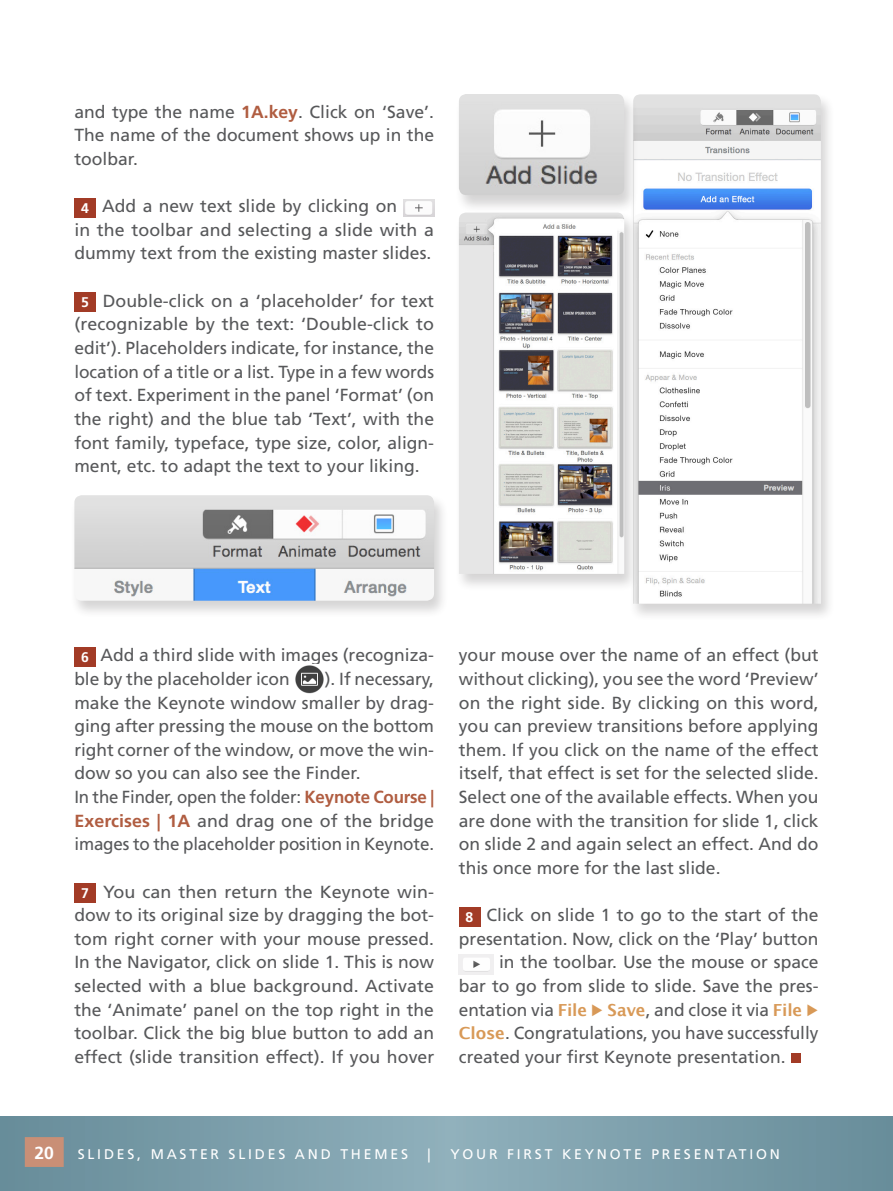
<style>
.page{position:relative;width:893px;height:1191px;background:#fff}
.page>*{position:absolute;margin:0;border:0;box-sizing:border-box;transform-origin:0 0}
.plattetekst{font:17.5px/23.6px "Frutiger LT Std";color:#57585a;text-align:justify}
.plattetekst-2{font:17.5px/23.6px "Frutiger LT Std";color:#57585a;text-align:justify;scale:.96 1}
.footer_links{font:700 17.5px "Frutiger LT Std";color:#fff}
.footer_links-2{font:14px "Frutiger LT Std";letter-spacing:.2em;color:#fff}
.t1{font:700 14px "Frutiger LT Std";color:#fff}
.s1{font-weight:700;color:#b05d41}
.s2{font-family:"Lucida Grande";font-weight:700;font-size:16.62px;color:#d89957}
.s3{font-family:"Lucida Grande";font-size:14px;color:#d89957}
</style>
<div class="page">
<div style="left:74px;top:198px;width:22px;height:19px;background:#a23b26"></div>
<img style="left:403px;top:199px;width:31px;height:17px">
<div style="left:74px;top:292px;width:22px;height:20px;background:#a23b26"></div>
<div style="left:74px;top:647px;width:22px;height:19px;background:#a23b26"></div>
<img style="left:295px;top:665px;width:29px;height:29px">
<div style="left:74px;top:883px;width:22px;height:19px;background:#a23b26"></div>
<div style="left:459px;top:907px;width:21px;height:19px;background:#a23b26"></div>
<img style="left:459px;top:954px;width:34px;height:20px">
<div style="left:790px;top:1053px;width:10px;height:10px;background:#a23b26"></div>
<div style="left:70px;top:494px;width:379px;height:125px;background:#231f20;opacity:.19"></div>
<img style="left:74px;top:495px;width:360px;height:105px">
<div style="left:629px;top:93px;width:206px;height:528px;background:#231f20;opacity:.19"></div>
<img style="left:633px;top:94px;width:188px;height:509px">
<div style="left:454px;top:93px;width:185px;height:120px;background:#231f20;opacity:.19"></div>
<img style="left:459px;top:94px;width:165px;height:101px">
<div style="left:454px;top:211px;width:185px;height:381px;background:#231f20;opacity:.19"></div>
<img style="left:459px;top:212px;width:165px;height:362px">
<svg style="left:0;top:1116px;width:893px;height:75px;background:#7b9eaa"></svg>
<div style="left:25px;top:1137px;width:39px;height:30px;background:#c98f76"></div>
<p class="plattetekst" style="left:74px;top:100px;width:361px">and type the name <span class="s1">1A.key</span>. Click on ‘Save’.<br>The name of the document shows up in the toolbar.</p>
<p class="t1" style="left:81px;top:200px;width:9px">4</p>
<p class="plattetekst" style="left:74px;top:194px;width:361px;text-align:center">Add a new text slide by clicking on<br>in the toolbar and selecting a slide with a dummy text from the existing master slides.</p>
<p class="t1" style="left:81px;top:294px;width:9px">5</p>
<p class="plattetekst" style="left:74px;top:289px;width:361px;text-indent:28px">Double-click on a ‘placeholder’ for text (recognizable by the text: ‘Double-click to edit’). Placeholders indicate, for instance, the location of a title or a list. Type in a few words of text. Experiment in the panel ‘Format’ (on the right) and the blue tab ‘Text’, with the font family, typeface, type size, color, align&shy;ment, etc. to adapt the text to your liking.</p>
<p class="plattetekst" style="left:74px;top:643px;width:361px;text-indent:26px">Add a third slide with images (recogniza&shy;ble by the placeholder icon</p>
<p class="t1" style="left:81px;top:649px;width:9px">6</p>
<p class="plattetekst" style="left:74px;top:667px;width:361px;text-indent:250px">). If necessary, make the Keynote window smaller by drag&shy;ging after pressing the mouse on the bottom right corner of the window, or move the win&shy;dow so you can also see the Finder.</p>
<p class="plattetekst-2" style="left:74px;top:785px;width:376px">In the Finder, open the folder: <span class="s1">Keynote Course | Exercises | 1A</span> and drag one of the bridge images to the placeholder position in Keynote.</p>
<p class="t1" style="left:81px;top:885px;width:9px">7</p>
<p class="plattetekst" style="left:74px;top:879px;width:361px;text-indent:29px">You can then return the Keynote win&shy;dow to its original size by dragging the bot&shy;tom right corner with your mouse pressed.<br>In the Navigator, click on slide 1. This is now selected with a blue background. Activate the ‘Animate’ panel on the top right in the toolbar. Click the big blue button to add an effect (slide transition effect). If you hover</p>
<p class="plattetekst" style="left:459px;top:643px;width:361px">your mouse over the name of an effect (but without clicking), you see the word ‘Preview’ on the right side. By clicking on this word, you can preview transitions before applying them. If you click on the name of the effect itself, that effect is set for the selected slide.<br>Select one of the available effects. When you are done with the transition for slide 1, click on slide 2 and again select an effect. And do this once more for the last slide.</p>
<p class="t1" style="left:465px;top:908px;width:9px">8</p>
<p class="plattetekst" style="left:486px;top:903px;width:334px">Click on slide 1 to go to the start of the</p>
<p class="plattetekst" style="left:459px;top:927px;width:361px">presentation. Now, click on the ‘Play’ button</p>
<p class="plattetekst" style="left:499px;top:950px;width:321px">in the toolbar. Use the mouse or space</p>
<p class="plattetekst" style="left:459px;top:974px;width:361px">bar to go from slide to slide. Save the pres-</p>
<p class="plattetekst" style="left:459px;top:998px;width:361px">entation via <span class="s2">File</span> <span class="s3">▶</span> <span class="s2">Save</span>, and close it via <span class="s2">File</span> <span class="s3">▶</span></p>
<p class="plattetekst" style="left:459px;top:1021px;width:361px"><span class="s2">Close</span>. Congratulations, you have successfully</p>
<p class="plattetekst" style="left:459px;top:1045px;width:328px">created your first Keynote presentation.</p>
<p class="footer_links" style="left:35px;top:1143px;width:21px">20</p>
<p class="footer_links-2" style="left:78px;top:1146px;width:101px">Slid es , mast</p>
<p class="footer_links-2" style="left:200px;top:1146px;width:108px">er slid es and</p>
<p class="footer_links-2" style="left:340px;top:1146px;width:67px">t hemes</p>
<p class="footer_links-2" style="left:428px;top:1146px;width:5px">|</p>
<p class="footer_links-2" style="left:450px;top:1146px;width:95px">Yo ur fi rst</p>
<p class="footer_links-2" style="left:562px;top:1146px;width:36px">Keynot</p>
<p class="footer_links-2" style="left:634px;top:1146px;width:81px">e pres entation</p>
</div>
